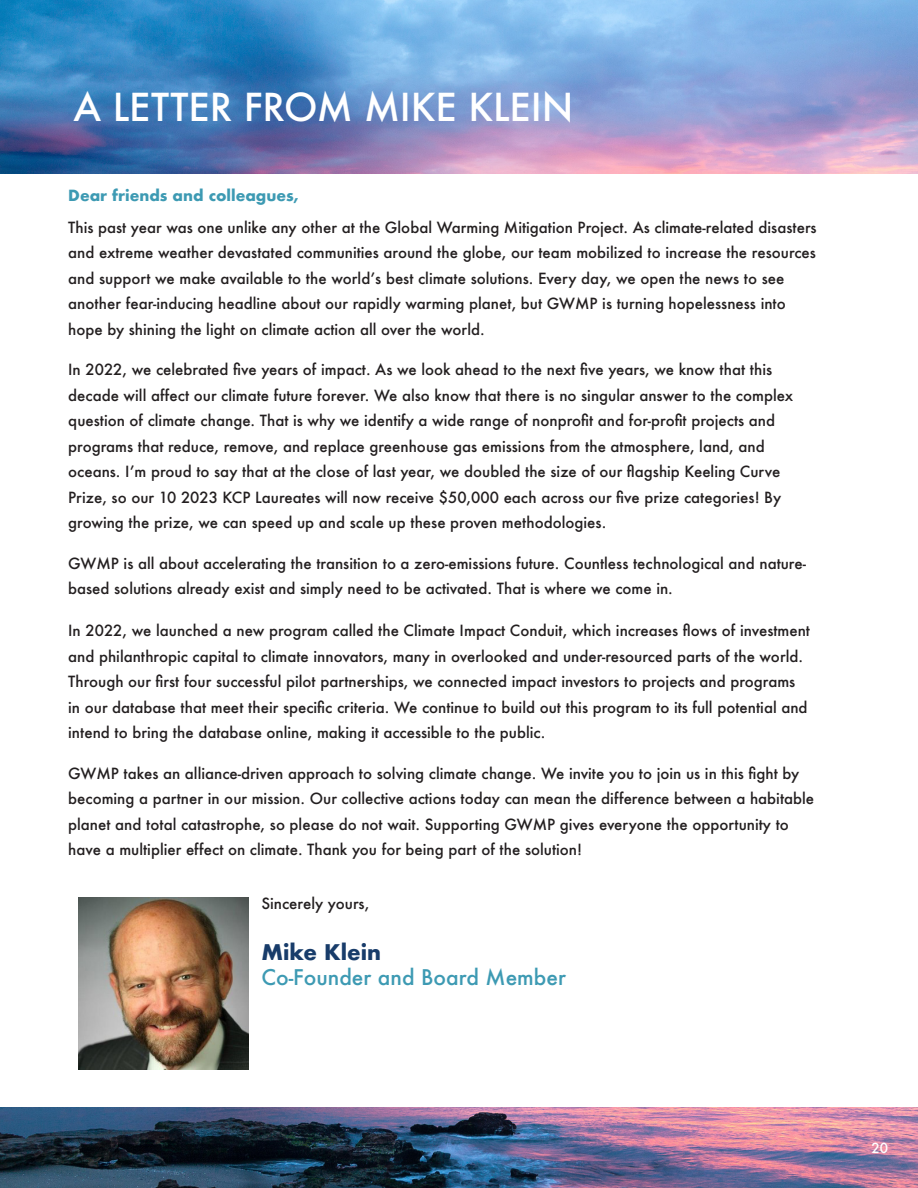
<style>
.page{position:relative;width:918px;height:1188px;background:#fff}
.page>*{position:absolute;margin:0;border:0;box-sizing:border-box;transform-origin:0 0}
._51_Main_Headers_bla{font:500 37.5px "Futura";letter-spacing:-.005em;color:#fff}
.t1{font:500 21px "Futura";color:#3d9ab3}
.t2{font:700 21px "Futura";color:#183c6a}
.t3{font:500 15px/25.5px "Futura";color:#231f20}
.t4{font:700 15px "Futura";color:#3d9ab3}
.t5{font:500 13.5px "Futura";color:#fff}
</style>
<div class="page">
<img style="left:79px;top:898px;width:170px;height:172px">
<img style="left:0;top:0;width:918px;height:173px">
<img style="left:0;top:1107px;width:918px;height:81px">
<p class="_51_Main_Headers_bla" style="left:74px;top:82px;width:501px">A LETTER FROM MIKE KLEIN</p>
<p class="t4" style="left:68px;top:185px;width:232px">Dear friends and colleagues,</p>
<p class="t3" style="left:68px;top:214px;width:750px">This past year was one unlike any other at the Global Warming Mitigation Project. As climate-related disasters and extreme weather devastated communities around the globe, our team mobilized to increase the resources and support we make available to the world’s best climate solutions. Every day, we open the news to see another fear-inducing headline about our rapidly warming planet, but GWMP is turning hopelessness into hope by shining the light on climate action all over the world.</p>
<p class="t3" style="left:68px;top:357px;width:727px">In 2022, we celebrated five years of impact. As we look ahead to the next five years, we know that this decade will affect our climate future forever. We also know that there is no singular answer to the complex question of climate change. That is why we identify a wide range of nonprofit and for-profit projects and programs that reduce, remove, and replace greenhouse gas emissions from the atmosphere, land, and oceans. I’m proud to say that at the close of last year, we doubled the size of our flagship Keeling Curve Prize, so our 10 2023 KCP Laureates will now receive $50,000 each across our five prize categories! By growing the prize, we can speed up and scale up these proven methodologies.</p>
<p class="t3" style="left:68px;top:550px;width:739px">GWMP is all about accelerating the transition to a zero-emissions future. Countless technological and nature&shy;based solutions already exist and simply need to be activated. That is where we come in.</p>
<p class="t3" style="left:68px;top:618px;width:743px">In 2022, we launched a new program called the Climate Impact Conduit, which increases flows of investment and philanthropic capital to climate innovators, many in overlooked and under-resourced parts of the world.<br>Through our first four successful pilot partnerships, we connected impact investors to projects and programs in our database that meet their specific criteria. We continue to build out this program to its full potential and intend to bring the database online, making it accessible to the public.</p>
<p class="t3" style="left:68px;top:760px;width:748px">GWMP takes an alliance-driven approach to solving climate change. We invite you to join us in this fight by becoming a partner in our mission. Our collective actions today can mean the difference between a habitable planet and total catastrophe, so please do not wait. Supporting GWMP gives everyone the opportunity to have a multiplier effect on climate. Thank you for being part of the solution!</p>
<p class="t3" style="left:261px;top:890px;width:109px">Sincerely yours,</p>
<p class="t2" style="left:261px;top:937px;width:121px">Mike Klein</p>
<p class="t1" style="left:261px;top:963px;width:306px">Co-Founder and Board Member</p>
<p class="t5" style="left:872px;top:1139px;width:18px">20</p>
</div>
